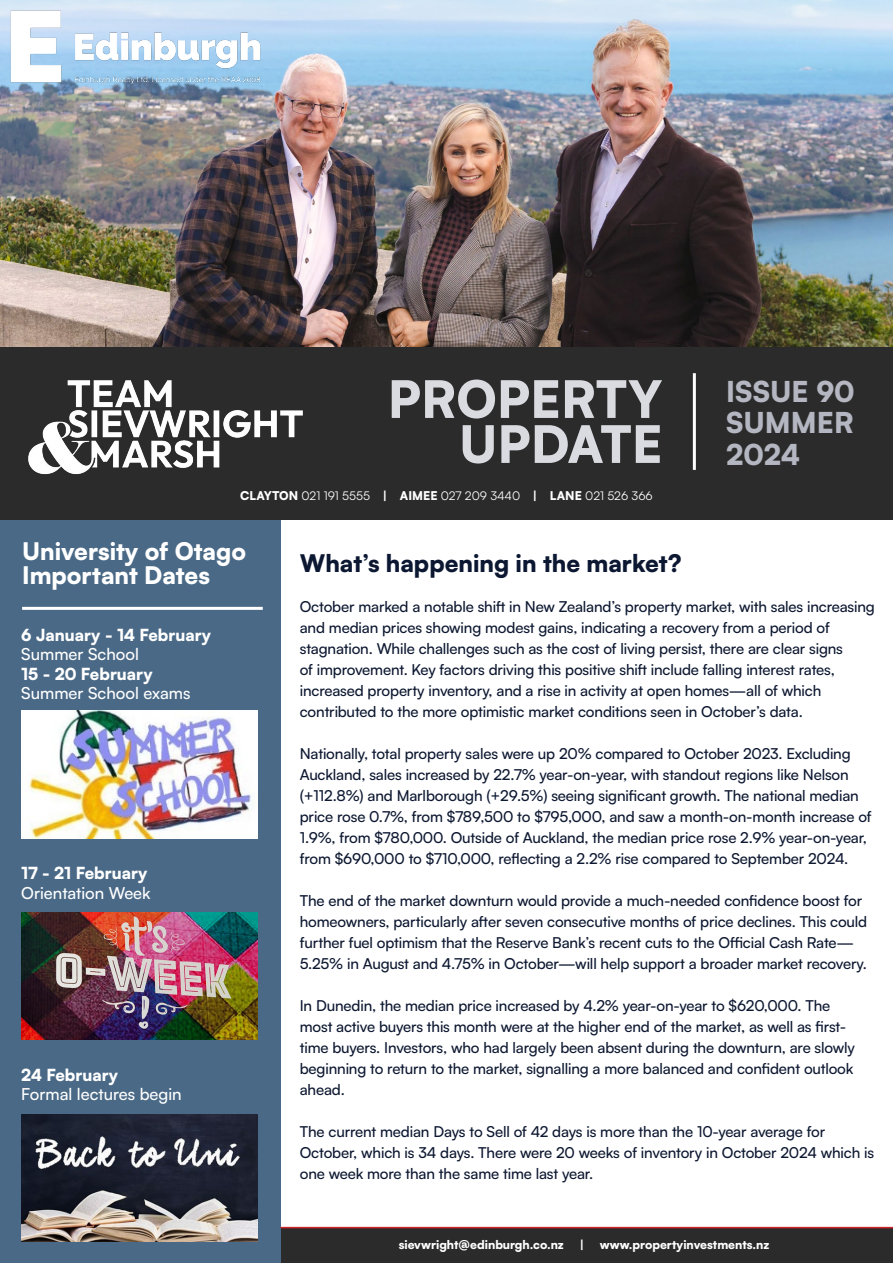
<style>
.page{position:relative;width:893px;height:1263px;background:#fff}
.page>*{position:absolute;margin:0;border:0;box-sizing:border-box;transform-origin:0 0}
.t1{font:900 51px/45px "Satoshi";color:#dadbe0;text-align:right}
.t2{font:900 28.5px/31.5px "Satoshi";color:#b4b7c1;text-align:justify}
.t3{font:900 24px/24px "Satoshi";color:#fff}
.t4{font:900 24px "Satoshi";color:#0c1832}
.t5{font:500 16.5px "Satoshi";color:#fff}
.t6{font:900 16.5px "Satoshi";color:#fff}
.t7{font:500 15px/21px "Satoshi";letter-spacing:-.01em;color:#0d1831}
.t8{font:900 12px "Satoshi";color:#fff}
.t9{font:12px "Satoshi";color:#fff}
.s1{font-weight:900}
</style>
<div class="page">
<div style="left:0;top:1228px;width:893px;height:35px;background:#2b2b2b"></div>
<div style="left:0;top:502px;width:281px;height:761px;background:#4a6986"></div>
<img style="left:0;top:0;width:893px;height:347px">
<div style="left:0;top:347px;width:893px;height:172px;background:#2b2b2b"></div>
<hr style="left:693px;top:373px;width:3px;height:97px;background:#fff">
<img style="left:9px;top:0;width:254px;height:95px">
<img style="left:28px;top:380px;width:275px;height:95px">
<hr style="left:22px;top:607px;width:241px;height:3px;background:#fff">
<img style="left:21px;top:1114px;width:236px;height:127px">
<img style="left:21px;top:912px;width:236px;height:128px">
<img style="left:21px;top:711px;width:236px;height:127px">
<hr style="left:281px;top:1227px;width:612px;height:1px;background:#d2232a">
<h1 class="t1" style="left:388px;top:373px;width:276px">PROPERTY<br>UPDATE</h1>
<h2 class="t2" style="left:726px;top:374px;width:130px">ISSUE 90<br>SUMMER 2024</h2>
<p class="t9" style="left:240px;top:488px;width:414px"><span class="s1">CLAYTON</span> 021 191 5555 <span class="s1">| AIMEE</span> 027 209 3440 <span class="s1">| LANE</span> 021 526 366</p>
<h3 class="t3" style="left:22px;top:538px;width:225px">University of Otago<br>Important Dates</h3>
<p class="t6" style="left:21px;top:622px;width:191px">6 January - 14 February</p>
<p class="t5" style="left:21px;top:643px;width:119px">Summer School</p>
<p class="t6" style="left:21px;top:661px;width:133px">15 - 20 February</p>
<p class="t5" style="left:21px;top:682px;width:171px">Summer School exams</p>
<p class="t6" style="left:21px;top:860px;width:128px">17 - 21 February</p>
<p class="t5" style="left:21px;top:881px;width:131px">Orientation Week</p>
<p class="t6" style="left:21px;top:1062px;width:98px">24 February</p>
<p class="t5" style="left:21px;top:1083px;width:162px">Formal lectures begin</p>
<h3 class="t4" style="left:300px;top:545px;width:383px">What’s happening in the market?</h3>
<p class="t7" style="left:300px;top:595px;width:577px">October marked a notable shift in New Zealand’s property market, with sales increasing and median prices showing modest gains, indicating a recovery from a period of stagnation. While challenges such as the cost of living persist, there are clear signs<br>of improvement. Key factors driving this positive shift include falling interest rates, increased property inventory, and a rise in activity at open homes—all of which contributed to the more optimistic market conditions seen in October’s data.</p>
<p class="t7" style="left:300px;top:742px;width:573px">Nationally, total property sales were up 20% compared to October 2023. Excluding Auckland, sales increased by 22.7% year-on-year, with standout regions like Nelson (+112.8%) and Marlborough (+29.5%) seeing significant growth. The national median price rose 0.7%, from $789,500 to $795,000, and saw a month-on-month increase of 1.9%, from $780,000. Outside of Auckland, the median price rose 2.9% year-on-year, from $690,000 to $710,000, reflecting a 2.2% rise compared to September 2024.</p>
<p class="t7" style="left:300px;top:889px;width:569px">The end of the market downturn would provide a much-needed confidence boost for homeowners, particularly after seven consecutive months of price declines. This could further fuel optimism that the Reserve Bank’s recent cuts to the Official Cash Rate— 5.25% in August and 4.75% in October—will help support a broader market recovery.</p>
<p class="t7" style="left:300px;top:994px;width:557px">In Dunedin, the median price increased by 4.2% year-on-year to $620,000. The most active buyers this month were at the higher end of the market, as well as first&shy;time buyers. Investors, who had largely been absent during the downturn, are slowly beginning to return to the market, signalling a more balanced and confident outlook ahead.</p>
<p class="t7" style="left:300px;top:1120px;width:576px">The current median Days to Sell of 42 days is more than the 10-year average for<br>October, which is 34 days. There were 20 weeks of inventory in October 2024 which is one week more than the same time last year.</p>
<p class="t8" style="left:399px;top:1236px;width:167px">sievwright@edinburgh.co.nz</p>
<p class="t8" style="left:580px;top:1236px;width:6px">|</p>
<p class="t8" style="left:600px;top:1236px;width:171px">www.propertyinvestments.nz</p>
</div>
